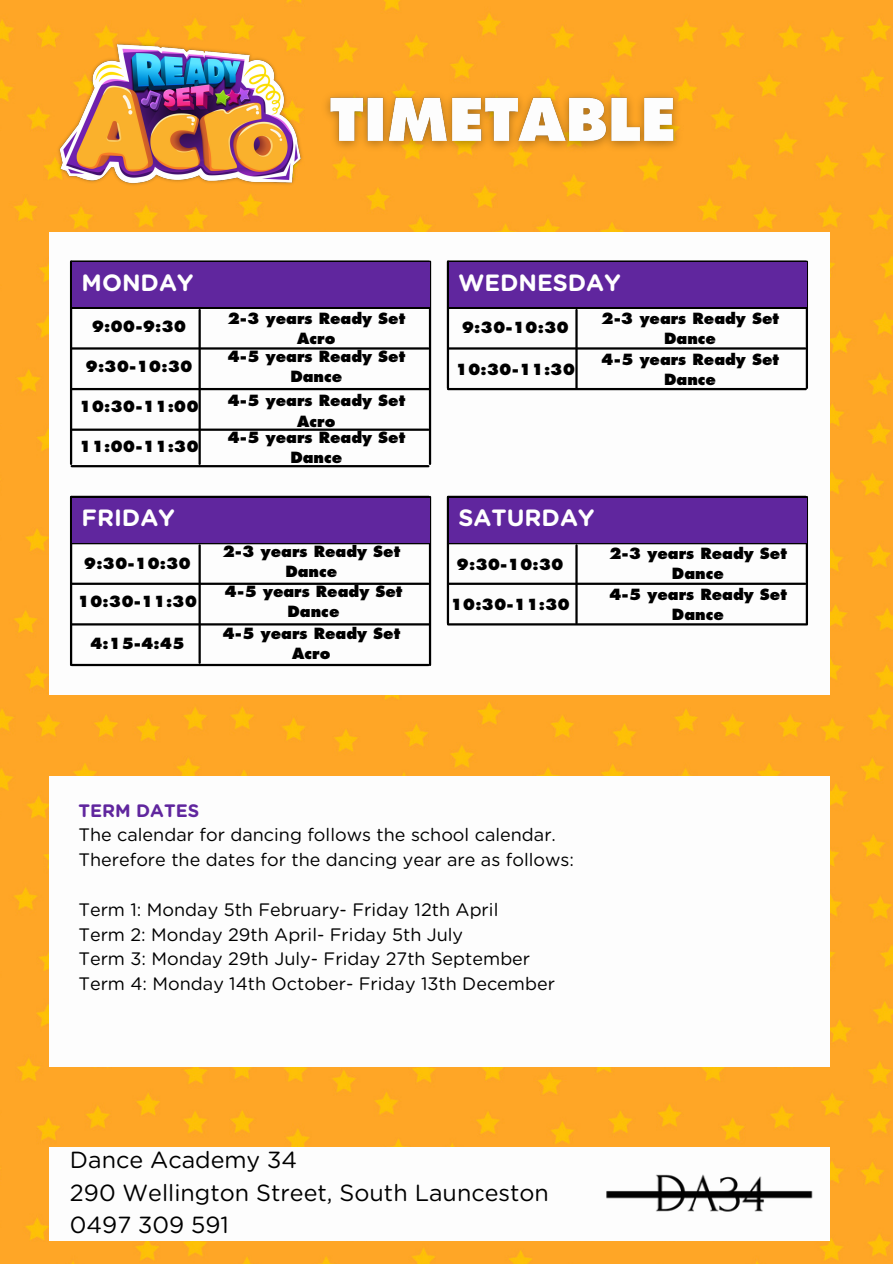
<style>
.page{position:relative;width:893px;height:1264px;background:#fff}
.page>*{position:absolute;margin:0;border:0;box-sizing:border-box;transform-origin:0 0}
.t1{font:700 23.55px "Gotham Rounded";color:#fff}
.t2{font:23.25px "Gotham Rounded";color:#000}
.t3{font:18px/24.8px "Gotham Rounded";color:#000}
.t4{font:700 18px "Gotham Rounded";color:#60269e}
.t5{font:800 15px/20.2px "Futura LT";color:#000;text-align:center}
</style>
<div class="page">
<img style="left:0;top:0;width:892px;height:1263px">
<div style="left:49px;top:233px;width:780px;height:462px;background:#fdfdfd"></div>
<hr style="left:71px;top:260px;width:358px;height:3px;background:#000">
<hr style="left:71px;top:307px;width:358px;height:2px;background:#000">
<hr style="left:72px;top:347px;width:356px;height:2px;background:#000">
<hr style="left:71px;top:388px;width:358px;height:2px;background:#000">
<hr style="left:72px;top:428px;width:356px;height:3px;background:#000">
<hr style="left:70px;top:262px;width:2px;height:202px;background:#000">
<hr style="left:429px;top:262px;width:2px;height:202px;background:#000">
<hr style="left:198px;top:310px;width:3px;height:154px;background:#000">
<div style="left:72px;top:262px;width:358px;height:45px;background:#60269e"></div>
<hr style="left:448px;top:260px;width:357px;height:3px;background:#000">
<hr style="left:448px;top:307px;width:357px;height:2px;background:#000">
<hr style="left:448px;top:347px;width:357px;height:2px;background:#000">
<hr style="left:448px;top:388px;width:357px;height:2px;background:#000">
<hr style="left:447px;top:262px;width:2px;height:126px;background:#000">
<hr style="left:805px;top:262px;width:3px;height:126px;background:#000">
<hr style="left:575px;top:310px;width:2px;height:78px;background:#000">
<div style="left:449px;top:262px;width:357px;height:45px;background:#60269e"></div>
<hr style="left:71px;top:496px;width:358px;height:2px;background:#000">
<hr style="left:71px;top:542px;width:358px;height:2px;background:#000">
<hr style="left:72px;top:582px;width:356px;height:3px;background:#000">
<hr style="left:71px;top:623px;width:358px;height:2px;background:#000">
<hr style="left:72px;top:664px;width:356px;height:2px;background:#000">
<hr style="left:70px;top:497px;width:2px;height:168px;background:#000">
<hr style="left:429px;top:497px;width:2px;height:168px;background:#000">
<hr style="left:198px;top:545px;width:3px;height:118px;background:#000">
<div style="left:72px;top:498px;width:358px;height:44px;background:#60269e"></div>
<hr style="left:448px;top:496px;width:357px;height:2px;background:#000">
<hr style="left:448px;top:542px;width:357px;height:2px;background:#000">
<hr style="left:448px;top:582px;width:357px;height:3px;background:#000">
<hr style="left:448px;top:623px;width:357px;height:2px;background:#000">
<hr style="left:447px;top:497px;width:2px;height:126px;background:#000">
<hr style="left:805px;top:497px;width:3px;height:127px;background:#000">
<hr style="left:575px;top:545px;width:2px;height:78px;background:#000">
<div style="left:449px;top:498px;width:357px;height:44px;background:#60269e"></div>
<div style="left:49px;top:1147px;width:780px;height:93px;background:#fdfdfd"></div>
<img style="left:317px;top:83px;width:373px;height:75px">
<div style="left:49px;top:776px;width:780px;height:290px;background:#fdfdfd"></div>
<img style="left:49px;top:21px;width:268px;height:189px">
<hr style="left:72px;top:465px;width:356px;height:2px;background:#000">
<img style="left:594px;top:1053px;width:254px;height:210px">
<p class="t1" style="left:82px;top:272px;width:113px">MONDAY</p>
<p class="t1" style="left:458px;top:272px;width:163px">WEDNESDAY</p>
<p class="t5" style="left:92px;top:316px;width:96px">9:00-9:30</p>
<p class="t5" style="left:85px;top:356px;width:109px">9:30-10:30</p>
<p class="t5" style="left:79px;top:396px;width:121px">10:30-11:00</p>
<p class="t5" style="left:79px;top:436px;width:121px">11:00-11:30</p>
<p class="t5" style="left:227px;top:308px;width:179px">2-3 years Ready Set<br>Acro</p>
<p class="t5" style="left:227px;top:346px;width:179px">4-5 years Ready Set<br>Dance</p>
<p class="t5" style="left:227px;top:390px;width:179px">4-5 years Ready Set<br>Acro</p>
<p class="t5" style="left:227px;top:427px;width:179px">4-5 years Ready Set<br>Dance</p>
<p class="t5" style="left:462px;top:317px;width:109px">9:30-10:30</p>
<p class="t5" style="left:455px;top:359px;width:121px">10:30-11:30</p>
<p class="t5" style="left:601px;top:308px;width:179px">2-3 years Ready Set<br>Dance</p>
<p class="t5" style="left:601px;top:349px;width:179px">4-5 years Ready Set<br>Dance</p>
<p class="t1" style="left:82px;top:507px;width:94px">FRIDAY</p>
<p class="t1" style="left:458px;top:507px;width:137px">SATURDAY</p>
<p class="t5" style="left:84px;top:553px;width:109px">9:30-10:30</p>
<p class="t5" style="left:78px;top:591px;width:121px">10:30-11:30</p>
<p class="t5" style="left:90px;top:633px;width:96px">4:15-4:45</p>
<p class="t5" style="left:222px;top:541px;width:179px">2-3 years Ready Set<br>Dance</p>
<p class="t5" style="left:225px;top:581px;width:179px">4-5 years Ready Set<br>Dance</p>
<p class="t5" style="left:222px;top:623px;width:179px">4-5 years Ready Set<br>Acro</p>
<p class="t5" style="left:456px;top:554px;width:109px">9:30-10:30</p>
<p class="t5" style="left:450px;top:594px;width:121px">10:30-11:30</p>
<p class="t5" style="left:609px;top:543px;width:179px">2-3 years Ready Set<br>Dance</p>
<p class="t5" style="left:609px;top:584px;width:179px">4-5 years Ready Set<br>Dance</p>
<p class="t4" style="left:78px;top:802px;width:122px">TERM DATES</p>
<p class="t3" style="left:78px;top:823px;width:497px">The calendar for dancing follows the school calendar.<br>Therefore the dates for the dancing year are as follows:</p>
<p class="t3" style="left:78px;top:898px;width:421px">Term 1: Monday 5th February- Friday 12th April</p>
<p class="t3" style="left:78px;top:922px;width:386px">Term 2: Monday 29th April- Friday 5th July</p>
<p class="t3" style="left:78px;top:947px;width:453px">Term 3: Monday 29th July- Friday 27th September</p>
<p class="t3" style="left:78px;top:972px;width:478px">Term 4: Monday 14th October- Friday 13th December</p>
<p class="t2" style="left:70px;top:1149px;width:229px">Dance Academy 34</p>
<p class="t2" style="left:70px;top:1181px;width:480px">290 Wellington Street, South Launceston</p>
<p class="t2" style="left:70px;top:1214px;width:160px">0497 309 591</p>
</div>
